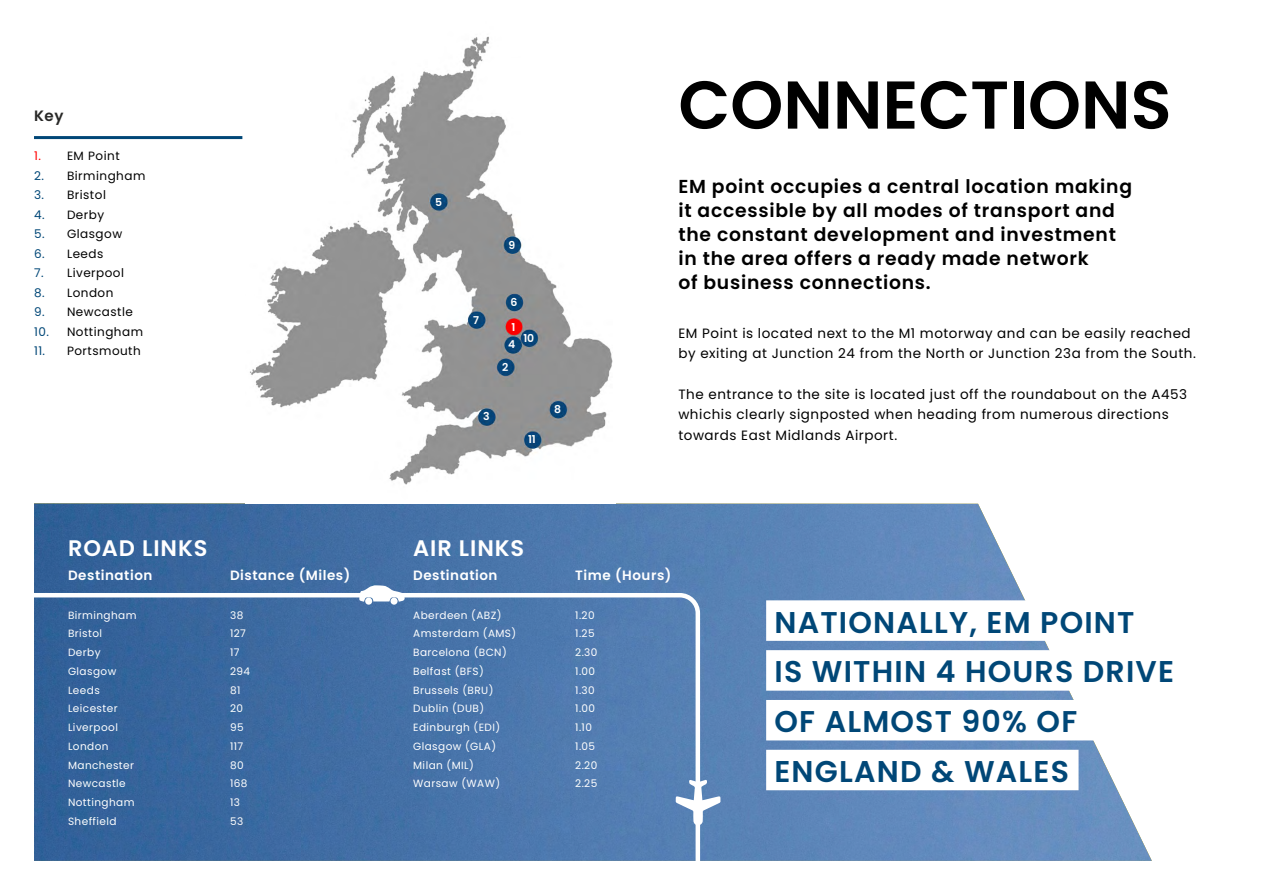
<style>
.page{position:relative;width:1263px;height:893px;background:#fff}
.page>*{position:absolute;margin:0;border:0;box-sizing:border-box;transform-origin:0 0}
.t1{font:600 67.5px "Poppins";color:#000}
.t2{font:600 30px/49.8px "Poppins";letter-spacing:.04em;color:#004777}
.t3{font:600 22.5px "Poppins";letter-spacing:.04em;color:#fff}
.t4{font:600 18.75px/24px "Poppins";letter-spacing:.04em;color:#000}
.t5{font:600 15px "Poppins";color:#282827}
.t6{font:13.5px/20.4px "Poppins";letter-spacing:.04em;color:#000}
.t7{font:600 13.5px "Poppins";letter-spacing:.04em;color:#fff}
.t8{font:12px "Poppins";letter-spacing:.04em;color:#000}
.t9{font:600 10.8px/22.2px "Poppins";color:#fff}
.t10{font:10.5px "Poppins";letter-spacing:.04em;color:#fff}
.s1{color:#f00}
.s2{color:#004777}
</style>
<div class="page">
<img style="left:34px;top:503px;width:1118px;height:358px">
<img style="left:250px;top:36px;width:363px;height:449px">
<hr style="left:34px;top:136px;width:208px;height:3px;background:#004777">
<div style="left:766px;top:600px;width:378px;height:41px;background:#fff"></div>
<div style="left:766px;top:650px;width:417px;height:41px;background:#fff"></div>
<div style="left:766px;top:700px;width:329px;height:40px;background:#fff"></div>
<div style="left:766px;top:750px;width:312px;height:40px;background:#fff"></div>
<svg style="left:34px;top:591px;width:668px;height:270px;background:#4672a7"></svg>
<svg style="left:676px;top:780px;width:44px;height:45px"></svg>
<svg style="left:390px;top:598px;width:8px;height:7px"></svg>
<div style="left:365px;top:598px;width:7px;height:7px;background:#fff;border-radius:50%"></div>
<svg style="left:359px;top:585px;width:46px;height:17px"></svg>
<h3 class="t5" style="left:34px;top:107px;width:31px">Key</h3>
<p class="t8" style="left:34px;top:149px;width:87px"><span class="s1">1.</span> EM Point</p>
<p class="t8" style="left:34px;top:169px;width:113px"><span class="s2">2.</span> Birmingham</p>
<p class="t8" style="left:34px;top:188px;width:73px"><span class="s2">3.</span> Bristol</p>
<p class="t8" style="left:34px;top:208px;width:72px"><span class="s2">4.</span> Derby</p>
<p class="t8" style="left:34px;top:227px;width:90px"><span class="s2">5.</span> Glasgow</p>
<p class="t8" style="left:34px;top:247px;width:71px"><span class="s2">6.</span> Leeds</p>
<p class="t8" style="left:34px;top:266px;width:92px"><span class="s2">7.</span> Liverpool</p>
<p class="t8" style="left:34px;top:286px;width:81px"><span class="s2">8.</span> London</p>
<p class="t8" style="left:34px;top:305px;width:100px"><span class="s2">9.</span> Newcastle</p>
<p class="t8" style="left:34px;top:325px;width:111px"><span class="s2">10.</span> Nottingham</p>
<p class="t8" style="left:34px;top:344px;width:108px"><span class="s2">11.</span> Portsmouth</p>
<h3 class="t3" style="left:68px;top:535px;width:141px">ROAD LINKS</h3>
<p class="t7" style="left:68px;top:568px;width:86px">Destination</p>
<p class="t7" style="left:230px;top:568px;width:122px">Distance (Miles)</p>
<p class="t10" style="left:68px;top:609px;width:70px">Birmingham</p>
<p class="t10" style="left:230px;top:609px;width:15px">38</p>
<p class="t10" style="left:68px;top:627px;width:36px">Bristol</p>
<p class="t10" style="left:230px;top:627px;width:17px">127</p>
<p class="t10" style="left:68px;top:646px;width:34px">Derby</p>
<p class="t10" style="left:230px;top:646px;width:11px">17</p>
<p class="t10" style="left:68px;top:665px;width:50px">Glasgow</p>
<p class="t10" style="left:230px;top:665px;width:22px">294</p>
<p class="t10" style="left:68px;top:684px;width:33px">Leeds</p>
<p class="t10" style="left:230px;top:684px;width:12px">81</p>
<p class="t10" style="left:68px;top:702px;width:51px">Leicester</p>
<p class="t10" style="left:230px;top:702px;width:15px">20</p>
<p class="t10" style="left:68px;top:721px;width:51px">Liverpool</p>
<p class="t10" style="left:230px;top:721px;width:15px">95</p>
<p class="t10" style="left:68px;top:740px;width:42px">London</p>
<p class="t10" style="left:230px;top:740px;width:15px">117</p>
<p class="t10" style="left:68px;top:759px;width:67px">Manchester</p>
<p class="t10" style="left:230px;top:759px;width:15px">80</p>
<p class="t10" style="left:68px;top:777px;width:59px">Newcastle</p>
<p class="t10" style="left:230px;top:777px;width:19px">168</p>
<p class="t10" style="left:68px;top:796px;width:68px">Nottingham</p>
<p class="t10" style="left:230px;top:796px;width:11px">13</p>
<p class="t10" style="left:68px;top:815px;width:50px">Sheffield</p>
<p class="t10" style="left:230px;top:815px;width:15px">53</p>
<p class="t9" style="left:435px;top:191px;width:8px">5</p>
<p class="t9" style="left:508px;top:234px;width:8px">9</p>
<p class="t9" style="left:473px;top:309px;width:7px">7</p>
<p class="t9" style="left:510px;top:291px;width:8px">6</p>
<p class="t9" style="left:512px;top:316px;width:5px">1</p>
<p class="t9" style="left:502px;top:333px;width:15px;text-indent:6px">4<br>2</p>
<p class="t9" style="left:523px;top:327px;width:12px">10</p>
<p class="t9" style="left:483px;top:405px;width:8px">3</p>
<p class="t9" style="left:528px;top:428px;width:9px">11</p>
<p class="t9" style="left:554px;top:398px;width:8px">8</p>
<h1 class="t1" style="left:678px;top:66px;width:495px">CONNECTIONS</h1>
<h3 class="t4" style="left:678px;top:175px;width:455px">EM point occupies a central location making it accessible by all modes of transport and the constant development and investment in the area offers a ready made network<br>of business connections.</h3>
<p class="t6" style="left:678px;top:323px;width:519px">EM Point is located next to the M1 motorway and can be easily reached by exiting at Junction 24 from the North or Junction 23a from the South.</p>
<p class="t6" style="left:678px;top:384px;width:510px">The entrance to the site is located just off the roundabout on the A453 whichis clearly signposted when heading from numerous directions towards East Midlands Airport.</p>
<h3 class="t3" style="left:413px;top:535px;width:113px">AIR LINKS</h3>
<p class="t7" style="left:413px;top:568px;width:86px">Destination</p>
<p class="t7" style="left:575px;top:568px;width:98px">Time (Hours)</p>
<p class="t10" style="left:413px;top:609px;width:90px">Aberdeen (ABZ)</p>
<p class="t10" style="left:575px;top:609px;width:21px">1.20</p>
<p class="t10" style="left:413px;top:627px;width:105px">Amsterdam (AMS)</p>
<p class="t10" style="left:575px;top:627px;width:21px">1.25</p>
<p class="t10" style="left:413px;top:646px;width:95px">Barcelona (BCN)</p>
<p class="t10" style="left:575px;top:646px;width:24px">2.30</p>
<p class="t10" style="left:413px;top:665px;width:72px">Belfast (BFS)</p>
<p class="t10" style="left:575px;top:665px;width:22px">1.00</p>
<p class="t10" style="left:413px;top:684px;width:82px">Brussels (BRU)</p>
<p class="t10" style="left:575px;top:684px;width:21px">1.30</p>
<p class="t10" style="left:413px;top:702px;width:73px">Dublin (DUB)</p>
<p class="t10" style="left:575px;top:702px;width:22px">1.00</p>
<p class="t10" style="left:413px;top:721px;width:88px">Edinburgh (EDI)</p>
<p class="t10" style="left:575px;top:721px;width:18px">1.10</p>
<p class="t10" style="left:413px;top:740px;width:84px">Glasgow (GLA)</p>
<p class="t10" style="left:575px;top:740px;width:22px">1.05</p>
<p class="t10" style="left:413px;top:759px;width:62px">Milan (MIL)</p>
<p class="t10" style="left:575px;top:759px;width:24px">2.20</p>
<p class="t10" style="left:413px;top:777px;width:88px">Warsaw (WAW)</p>
<p class="t10" style="left:575px;top:777px;width:24px">2.25</p>
<h2 class="t2" style="left:774px;top:597px;width:401px">NATIONALLY, EM POINT<br>IS WITHIN 4 HOURS DRIVE<br>OF ALMOST 90% OF<br>ENGLAND &amp; WALES</h2>
</div>
